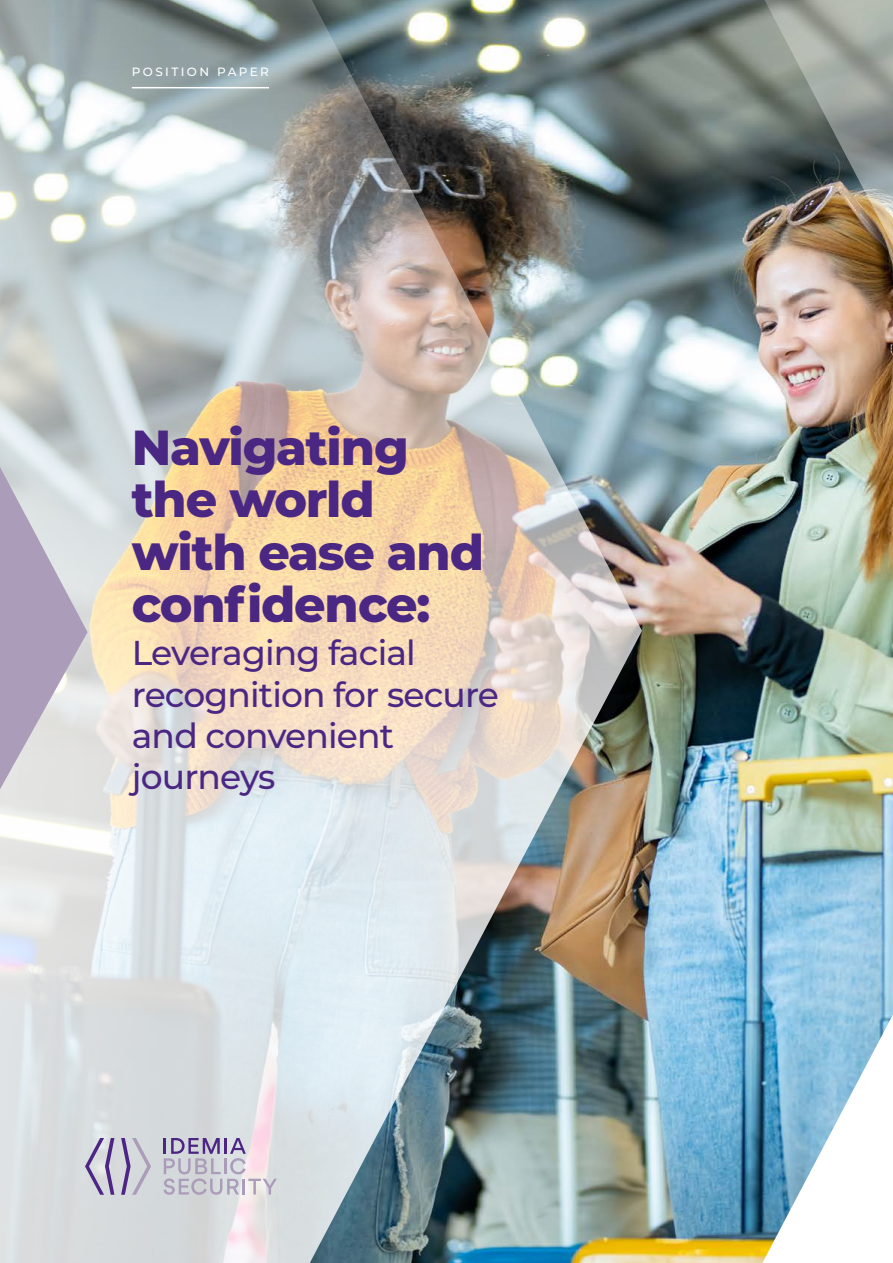
<style>
.page{position:relative;width:893px;height:1263px;background:#fff}
.page>*{position:absolute;margin:0;border:0;box-sizing:border-box;transform-origin:0 0}
.t1{font:800 49.2px/52.5px "IDEMIA";letter-spacing:-.025em;color:#4b2784}
.t2{font:500 34.5px/41.4px "IDEMIA";letter-spacing:-.025em;color:#4b2784}
.t3{font:500 12px "IDEMIA";letter-spacing:.2em;color:#fff}
</style>
<div class="page">
<img style="left:642px;top:0;width:109px;height:1263px">
<img style="left:0;top:0;width:642px;height:1263px">
<img style="left:751px;top:0;width:142px;height:1263px">
<svg style="left:0;top:467px;width:88px;height:322px;background:#c5bfcd"></svg>
<svg style="left:85px;top:1138px;width:29px;height:57px;background:#b4adc7"></svg>
<svg style="left:121px;top:1138px;width:30px;height:57px;background:#bebbcc"></svg>
<svg style="left:163px;top:1138px;width:114px;height:57px;background:#c9c2d1"></svg>
<hr style="left:132px;top:87px;width:137px;height:1px;background:#fff">
<p class="t3" style="left:132px;top:64px;width:139px">POSITION PAPER</p>
<h1 class="t1" style="left:132px;top:418px;width:354px">Navigating the world with ease and confidence:</h1>
<p class="t2" style="left:132px;top:631px;width:369px">Leveraging facial recognition for secure and convenient journeys</p>
</div>
